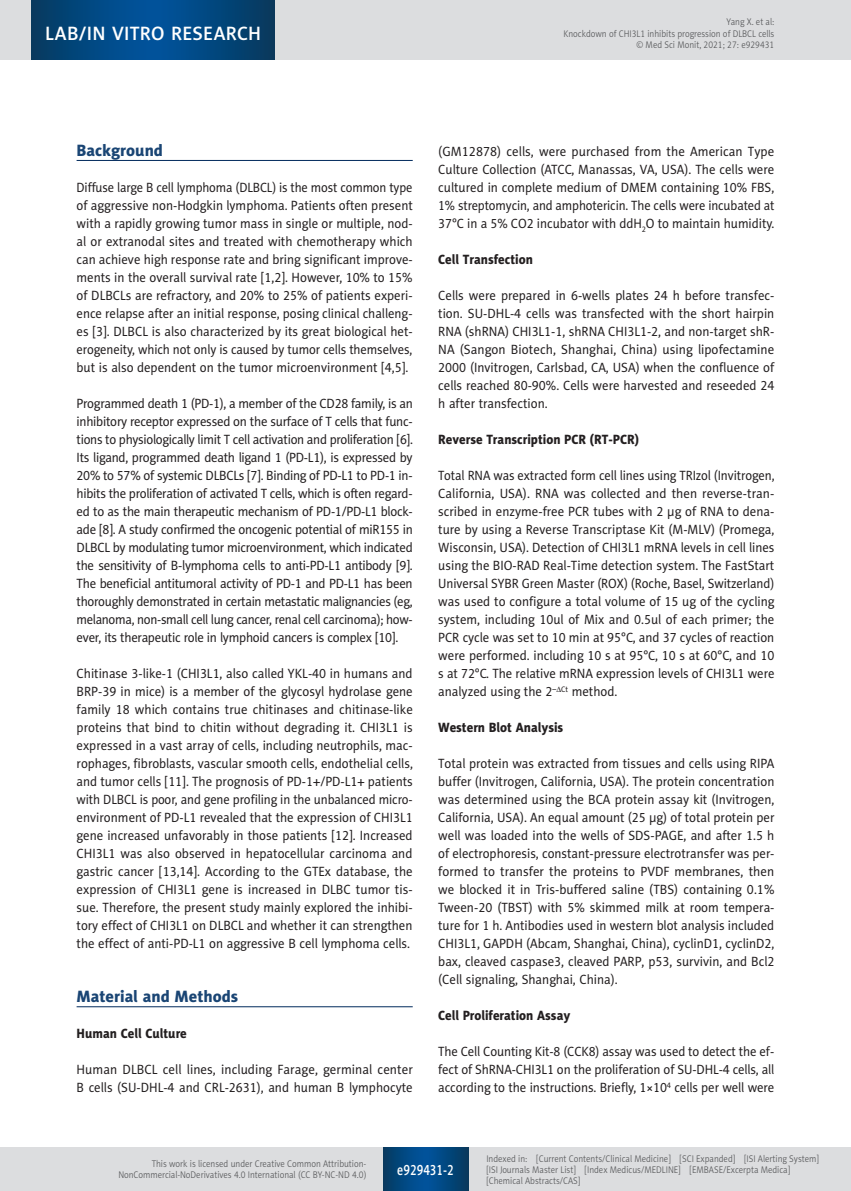
<style>
.page{position:relative;width:851px;height:1191px;background:#fff}
.page>*{position:absolute;margin:0;border:0;box-sizing:border-box;transform-origin:0 0}
.t1{font:19.5px "Naomi Sans EFN Medium";letter-spacing:.015em;color:#fff}
.MSM_Headline_1{font:16.5px "Naomi Sans EFN Heavy";color:#1a4574}
.MSM_e-PAGINA{font:15px "Naomi Sans EFN Medium";color:#fff;scale:.8 1}
.MSM_Body{font:13.5px/18px "Naomi Sans EFN";color:#231f20;text-align:justify;scale:.95 1}
.MSM_Body-2{font:13.5px/18px "Naomi Sans EFN";color:#231f20;text-align:justify;scale:.93 1}
.MSM_Body-3{font:13.5px/18px "Naomi Sans EFN";color:#231f20;scale:.96 1}
.MSM_Body-4{font:13.5px/18px "Naomi Sans EFN";color:#231f20;text-align:justify;scale:.94 1}
.MSM_Headline_2{font:13.5px "Naomi Sans EFN Heavy";color:#231f20;scale:.95 1}
.MSM_pagina_sygnatura{font:9.75px/11.2px "Naomi Sans EFN Light";color:#57585a;scale:.9 1}
.MSM_pagina_zywa{font:9.75px/11.2px "Naomi Sans EFN Light";color:#57585a;text-align:right;scale:.9 1}
</style>
<div class="page">
<hr style="left:77px;top:160px;width:335px;height:1px;background:#00295c">
<hr style="left:77px;top:1006px;width:335px;height:1px;background:#00295c">
<div style="left:0;top:1148px;width:850px;height:43px;background:#dcdddf"></div>
<svg style="left:383px;top:1147px;width:85px;height:43px;background:#02477e"></svg>
<div style="left:0;top:0;width:850px;height:60px;background:#dcdddf"></div>
<hr style="left:850px;top:0;width:1px;height:60px;background:#dcdddf">
<svg style="left:32px;top:0;width:242px;height:60px;background:#02477f"></svg>
<h1 class="t1" style="left:45px;top:22px;width:217px">LAB/IN VITRO RESEARCH</h1>
<p class="MSM_pagina_zywa" style="left:563px;top:16px;width:236px">Yang X. et al:<br>Knockdown of CHI3L1 inhibits progression of DLBCL cells</p>
<p class="MSM_pagina_sygnatura" style="left:636px;top:39px;width:154px">© Med Sci Monit, 2021; 27: e929431</p>
<p class="MSM_Headline_1" style="left:77px;top:140px;width:88px">Background</p>
<p class="MSM_Body-2" style="left:77px;top:178px;width:363px">Diffuse large B cell lymphoma (DLBCL) is the most common type of aggressive non-Hodgkin lymphoma. Patients often present with a rapidly growing tumor mass in single or multiple, nod&shy;al or extranodal sites and treated with chemotherapy which can achieve high response rate and bring significant improve&shy;ments in the overall survival rate [1,2]. However, 10% to 15% of DLBCLs are refractory, and 20% to 25% of patients experi&shy;ence relapse after an initial response, posing clinical challeng&shy;es [3]. DLBCL is also characterized by its great biological het&shy;erogeneity, which not only is caused by tumor cells themselves, but is also dependent on the tumor microenvironment [4,5].</p>
<p class="MSM_Body" style="left:77px;top:394px;width:355px">Programmed death 1 (PD-1), a member of the CD28 family, is an inhibitory receptor expressed on the surface of T cells that func&shy;tions to physiologically limit T cell activation and proliferation [6].<br>Its ligand, programmed death ligand 1 (PD-L1), is expressed by 20% to 57% of systemic DLBCLs [7]. Binding of PD-L1 to PD-1 in&shy;hibits the proliferation of activated T cells, which is often regard&shy;ed to as the main therapeutic mechanism of PD-1/PD-L1 block&shy;ade [8]. A study confirmed the oncogenic potential of miR155 in DLBCL by modulating tumor microenvironment, which indicated the sensitivity of B-lymphoma cells to anti-PD-L1 antibody [9].<br>The beneficial antitumoral activity of PD-1 and PD-L1 has been thoroughly demonstrated in certain metastatic malignancies (eg, melanoma, non-small cell lung cancer, renal cell carcinoma); how&shy;ever, its therapeutic role in lymphoid cancers is complex [10].</p>
<p class="MSM_Body" style="left:77px;top:664px;width:355px">Chitinase 3-like-1 (CHI3L1, also called YKL-40 in humans and BRP-39 in mice) is a member of the glycosyl hydrolase gene family 18 which contains true chitinases and chitinase-like proteins that bind to chitin without degrading it. CHI3L1 is expressed in a vast array of cells, including neutrophils, mac&shy;rophages, fibroblasts, vascular smooth cells, endothelial cells, and tumor cells [11]. The prognosis of PD-1+/PD-L1+ patients with DLBCL is poor, and gene profiling in the unbalanced micro&shy;environment of PD-L1 revealed that the expression of CHI3L1 gene increased unfavorably in those patients [12]. Increased CHI3L1 was also observed in hepatocellular carcinoma and gastric cancer [13,14]. According to the GTEx database, the expression of CHI3L1 gene is increased in DLBC tumor tis&shy;sue. Therefore, the present study mainly explored the inhibi&shy;tory effect of CHI3L1 on DLBCL and whether it can strengthen the effect of anti-PD-L1 on aggressive B cell lymphoma cells.</p>
<p class="MSM_Headline_1" style="left:77px;top:986px;width:163px">Material and Methods</p>
<p class="MSM_Headline_2" style="left:77px;top:1025px;width:118px">Human Cell Culture</p>
<p class="MSM_Body-3" style="left:77px;top:1060px;width:352px">Human DLBCL cell lines, including Farage, germinal center<br>B cells (SU-DHL-4 and CRL-2631), and human B lymphocyte</p>
<p class="MSM_Body-3" style="left:438px;top:142px;width:352px;text-align:justify">(GM12878) cells, were purchased from the American Type Culture Collection (ATCC, Manassas, VA, USA). The cells were cultured in complete medium of DMEM containing 10% FBS, 1% streptomycin, and amphotericin. The cells were incubated at 37°C in a 5% CO2 incubator with ddH<sub>2</sub>O to maintain humidity.</p>
<p class="MSM_Headline_2" style="left:438px;top:251px;width:101px">Cell Transfection</p>
<p class="MSM_Body" style="left:438px;top:286px;width:355px">Cells were prepared in 6-wells plates 24 h before transfec&shy;tion. SU-DHL-4 cells was transfected with the short hairpin RNA (shRNA) CHI3L1-1, shRNA CHI3L1-2, and non-target shR-NA (Sangon Biotech, Shanghai, China) using lipofectamine 2000 (Invitrogen, Carlsbad, CA, USA) when the confluence of cells reached 80-90%. Cells were harvested and reseeded 24 h after transfection.</p>
<p class="MSM_Headline_2" style="left:438px;top:431px;width:213px">Reverse Transcription PCR (RT-PCR)</p>
<p class="MSM_Body-2" style="left:438px;top:466px;width:363px">Total RNA was extracted form cell lines using TRIzol (Invitrogen, California, USA). RNA was collected and then reverse-tran&shy;scribed in enzyme-free PCR tubes with 2 μg of RNA to dena&shy;ture by using a Reverse Transcriptase Kit (M-MLV) (Promega, Wisconsin, USA). Detection of CHI3L1 mRNA levels in cell lines using the BIO-RAD Real-Time detection system. The FastStart Universal SYBR Green Master (ROX) (Roche, Basel, Switzerland) was used to configure a total volume of 15 ug of the cycling system, including 10ul of Mix and 0.5ul of each primer; the PCR cycle was set to 10 min at 95°C, and 37 cycles of reaction were performed. including 10 s at 95°C, 10 s at 60°C, and 10 s at 72°C. The relative mRNA expression levels of CHI3L1 were analyzed using the 2<sup>–</sup><sup>D</sup><sup>Ct</sup> method.</p>
<p class="MSM_Headline_2" style="left:438px;top:719px;width:133px">Western Blot Analysis</p>
<p class="MSM_Body" style="left:438px;top:754px;width:355px">Total protein was extracted from tissues and cells using RIPA buffer (Invitrogen, California, USA). The protein concentration was determined using the BCA protein assay kit (Invitrogen, California, USA). An equal amount (25 μg) of total protein per well was loaded into the wells of SDS-PAGE, and after 1.5 h of electrophoresis, constant-pressure electrotransfer was per&shy;formed to transfer the proteins to PVDF membranes, then we blocked it in Tris-buffered saline (TBS) containing 0.1% Tween-20 (TBST) with 5% skimmed milk at room tempera&shy;ture for 1 h. Antibodies used in western blot analysis included CHI3L1, GAPDH (Abcam, Shanghai, China), cyclinD1, cyclinD2, bax, cleaved caspase3, cleaved PARP, p53, survivin, and Bcl2 (Cell signaling, Shanghai, China).</p>
<p class="MSM_Headline_2" style="left:438px;top:1007px;width:140px">Cell Proliferation Assay</p>
<p class="MSM_Body-4" style="left:438px;top:1042px;width:359px">The Cell Counting Kit-8 (CCK8) assay was used to detect the ef&shy;fect of ShRNA-CHI3L1 on the proliferation of SU-DHL-4 cells, all according to the instructions. Briefly, 1×10<sup>4</sup> cells per well were</p>
<p class="MSM_pagina_sygnatura" style="left:118px;top:1158px;width:277px;text-align:right">This work is licensed under Creative Common Attribution-<br>NonCommercial-NoDerivatives 4.0 International (CC BY-NC-ND 4.0)</p>
<p class="MSM_e-PAGINA" style="left:397px;top:1160px;width:72px">e929431-2</p>
<p class="MSM_pagina_sygnatura" style="left:486px;top:1152px;width:371px">Indexed in: [Current Contents/Clinical Medicine] [SCI Expanded] [ISI Alerting System] [ISI Journals Master List] [Index Medicus/MEDLINE] [EMBASE/Excerpta Medica] [Chemical Abstracts/CAS]</p>
</div>
